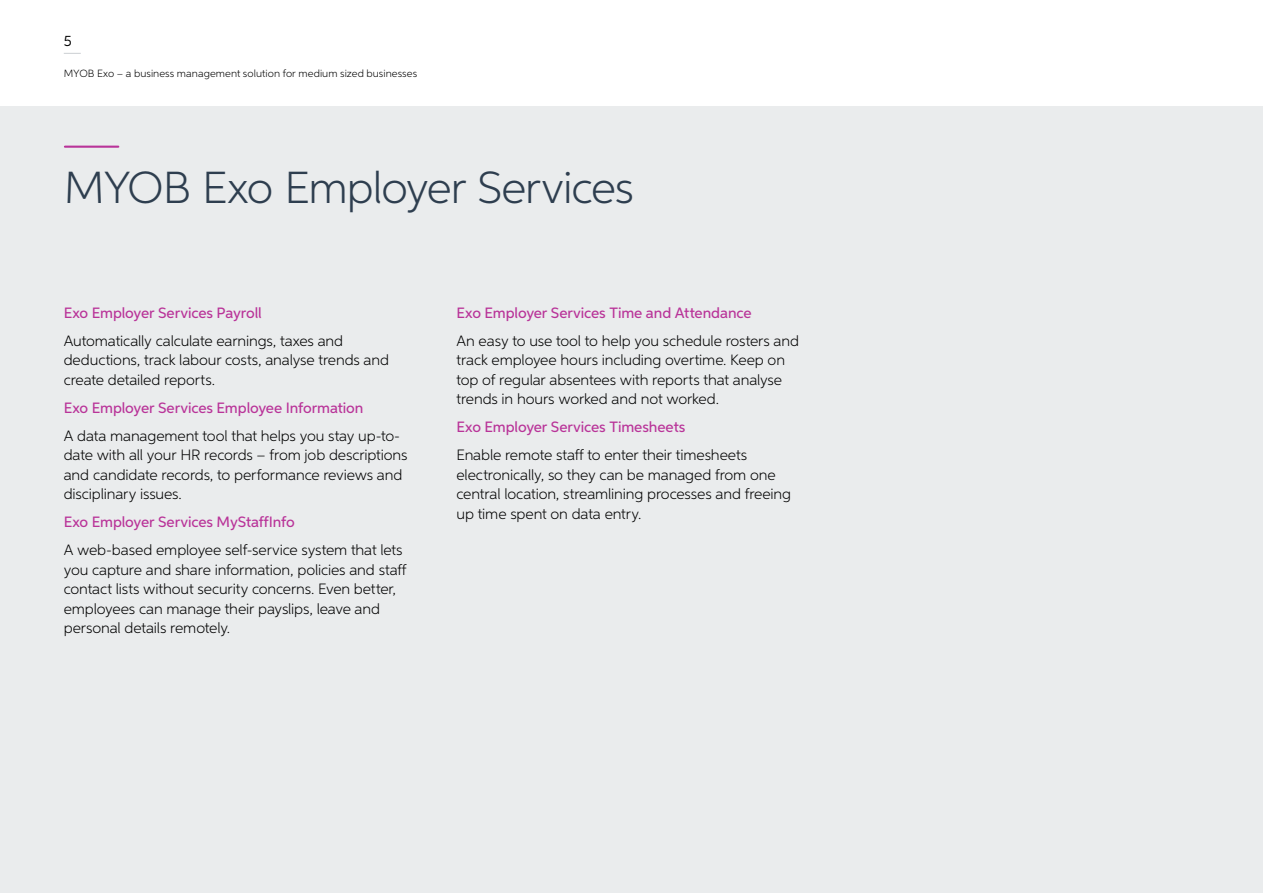
<style>
.page{position:relative;width:1263px;height:893px;background:#fff}
.page>*{position:absolute;margin:0;border:0;box-sizing:border-box;transform-origin:0 0}
.t1{font:300 45px "Neutro MYOB";letter-spacing:-.025em;color:#2e3e4f}
.t2{font:300 15px/19.5px "Neutro MYOB";letter-spacing:-.01em;color:#000}
.t3{font:500 15px "Neutro MYOB";letter-spacing:-.005em;color:#b93499}
.t4{font:15px "Neutro MYOB";color:#000}
.t5{font:300 10.5px "Neutro MYOB";letter-spacing:.005em;color:#000}
</style>
<div class="page">
<svg style="left:64px;top:53px;width:17px;height:1px"></svg>
<div style="left:0;top:106px;width:1263px;height:787px;background:#eaeced"></div>
<hr style="left:65px;top:146px;width:53px;height:2px;background:#b93499">
<p class="t4" style="left:64px;top:31px;width:9px">5</p>
<p class="t5" style="left:64px;top:67px;width:355px">MYOB Exo – a business management solution for medium sized businesses</p>
<h1 class="t1" style="left:64px;top:160px;width:571px">MYOB Exo Employer Services</h1>
<p class="t3" style="left:64px;top:303px;width:199px">Exo Employer Services Payroll</p>
<p class="t2" style="left:64px;top:331px;width:327px">Automatically calculate earnings, taxes and deductions, track labour costs, analyse trends and create detailed reports.</p>
<p class="t3" style="left:64px;top:398px;width:301px">Exo Employer Services Employee Information</p>
<p class="t2" style="left:64px;top:426px;width:345px">A data management tool that helps you stay up-to&shy;date with all your HR records – from job descriptions and candidate records, to performance reviews and disciplinary issues.</p>
<p class="t3" style="left:64px;top:513px;width:233px">Exo Employer Services MyStaffInfo</p>
<p class="t2" style="left:64px;top:540px;width:344px">A web-based employee self-service system that lets you capture and share information, policies and staff contact lists without security concerns. Even better, employees can manage their payslips, leave and personal details remotely.</p>
<p class="t3" style="left:456px;top:303px;width:296px">Exo Employer Services Time and Attendance</p>
<p class="t2" style="left:456px;top:331px;width:344px">An easy to use tool to help you schedule rosters and track employee hours including overtime. Keep on top of regular absentees with reports that analyse trends in hours worked and not worked.</p>
<p class="t3" style="left:456px;top:418px;width:230px">Exo Employer Services Timesheets</p>
<p class="t2" style="left:456px;top:445px;width:336px">Enable remote staff to enter their timesheets electronically, so they can be managed from one central location, streamlining processes and freeing up time spent on data entry.</p>
</div>
